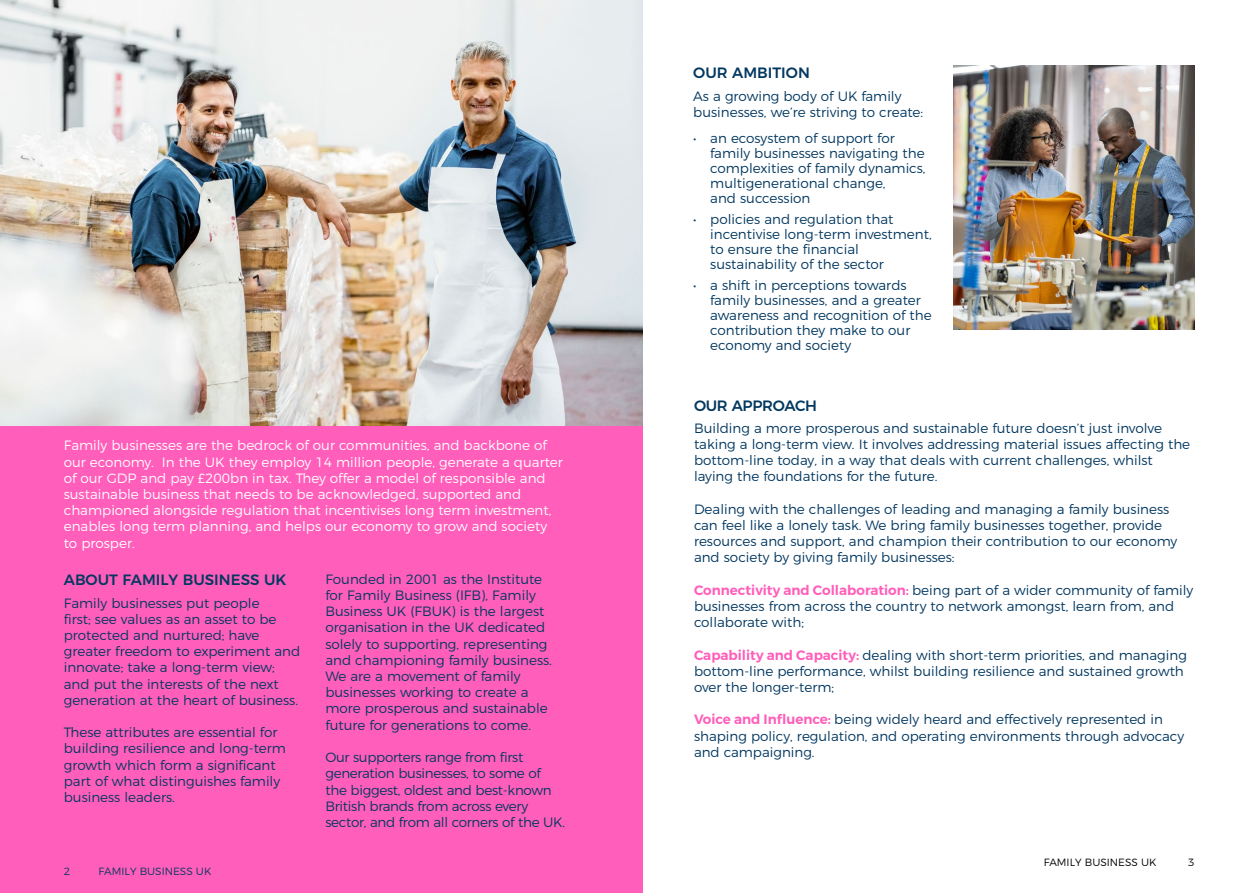
<style>
.page{position:relative;width:1259px;height:893px;background:#fff}
.page>*{position:absolute;margin:0;border:0;box-sizing:border-box;transform-origin:0 0}
.t1{font:500 15px "Montserrat";color:#033860}
.t2{font:500 15px "Montserrat";letter-spacing:-.02em;color:#033860}
.t3{font:300 13.5px/16.2px "Montserrat";color:#033860}
.t4{font:300 13.5px/16.2px "Montserrat";color:#fff}
.t5{font:300 13.5px/16.2px "Montserrat";letter-spacing:-.02em;color:#033860}
.t6{font:300 10.5px "Montserrat";color:#033860}
.t7{font:300 10.5px "Montserrat";color:#000}
.s1{font-weight:600;color:#ff5eba}
</style>
<div class="page">
<div style="left:0;top:418px;width:642px;height:475px;background:#ff5eba"></div>
<img style="left:0;top:0;width:642px;height:425px">
<img style="left:954px;top:66px;width:240px;height:264px">
<p class="t4" style="left:64px;top:436px;width:500px">Family businesses are the bedrock of our communities, and backbone of our economy. In the UK they employ 14 million people, generate a quarter of our GDP and pay £200bn in tax. They offer a model of responsible and sustainable business that needs to be acknowledged, supported and championed alongside regulation that incentivises long term investment, enables long term planning, and helps our economy to grow and society to prosper.</p>
<p class="t1" style="left:64px;top:568px;width:224px">ABOUT FAMILY BUSINESS UK</p>
<p class="t3" style="left:64px;top:593px;width:238px">Family businesses put people<br>first; see values as an asset to be protected and nurtured; have greater freedom to experiment and innovate; take a long-term view; and put the interests of the next generation at the heart of business.</p>
<p class="t3" style="left:64px;top:723px;width:224px">These attributes are essential for building resilience and long-term growth which form a significant part of what distinguishes family business leaders.</p>
<p class="t3" style="left:325px;top:570px;width:228px">Founded in 2001 as the Institute for Family Business (IFB), Family<br>Business UK (FBUK) is the largest organisation in the UK dedicated solely to supporting, representing and championing family business.<br>We are a movement of family businesses working to create a more prosperous and sustainable future for generations to come.</p>
<p class="t5" style="left:325px;top:748px;width:241px">Our supporters range from first generation businesses, to some of the biggest, oldest and best-known British brands from across every sector, and from all corners of the UK.</p>
<p class="t6" style="left:64px;top:863px;width:8px">2</p>
<p class="t6" style="left:99px;top:863px;width:114px">FAMILY BUSINESS UK</p>
<p class="t1" style="left:693px;top:61px;width:118px">OUR AMBITION</p>
<p class="t3" style="left:693px;top:86px;width:231px;line-height:16.8px">As a growing body of UK family businesses, we’re striving to create:</p>
<p class="t3" style="left:710px;top:129px;width:217px;line-height:15px;text-indent:-17px">• an ecosystem of support for family businesses navigating the complexities of family dynamics, multigenerational change,<br>and succession</p>
<p class="t3" style="left:710px;top:210px;width:223px;line-height:15px;text-indent:-17px">• policies and regulation that incentivise long-term investment, to ensure the financial sustainability of the sector</p>
<p class="t3" style="left:710px;top:276px;width:223px;line-height:15px;text-indent:-17px">• a shift in perceptions towards family businesses, and a greater awareness and recognition of the contribution they make to our economy and society</p>
<p class="t2" style="left:694px;top:393px;width:125px">OUR APPROACH</p>
<p class="t3" style="left:694px;top:419px;width:498px">Building a more prosperous and sustainable future doesn’t just involve taking a long-term view. It involves addressing material issues affecting the bottom-line today, in a way that deals with current challenges, whilst laying the foundations for the future.</p>
<p class="t3" style="left:694px;top:500px;width:485px">Dealing with the challenges of leading and managing a family business can feel like a lonely task. We bring family businesses together, provide resources and support, and champion their contribution to our economy and society by giving family businesses:</p>
<p class="t3" style="left:694px;top:581px;width:501px"><span class="s1">Connectivity and Collaboration:</span> being part of a wider community of family businesses from across the country to network amongst, learn from, and collaborate with;</p>
<p class="t3" style="left:694px;top:645px;width:494px"><span class="s1">Capability and Capacity:</span> dealing with short-term priorities, and managing bottom-line performance, whilst building resilience and sustained growth over the longer-term;</p>
<p class="t3" style="left:694px;top:710px;width:492px"><span class="s1">Voice and Influence:</span> being widely heard and effectively represented in shaping policy, regulation, and operating environments through advocacy and campaigning.</p>
<p class="t7" style="left:1043px;top:854px;width:114px">FAMILY BUSINESS UK</p>
<p class="t7" style="left:1188px;top:854px;width:8px">3</p>
</div>
